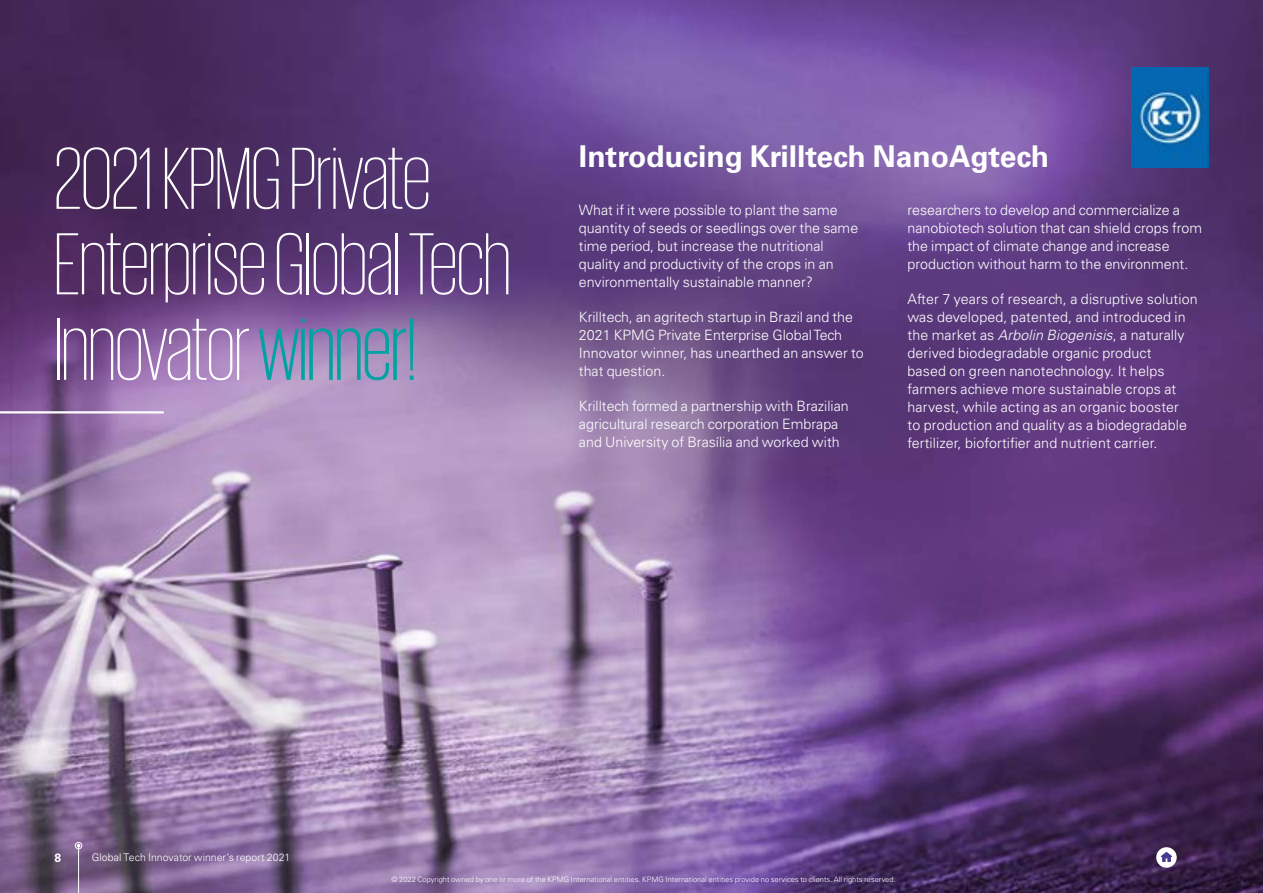
<style>
.page{position:relative;width:1263px;height:893px;background:#fff}
.page>*{position:absolute;margin:0;border:0;box-sizing:border-box;transform-origin:0 0}
.t1{font:200 90px/85.5px "KPMG";letter-spacing:-.01em;color:#fff}
.t2{font:700 30px "Univers LT Std";color:#fff}
.t3{font:300 14.25px/18px "Univers LT Std";color:#fff}
.t4{font:700 12px "Univers LT Std";color:#fff}
.t5{font:300 10.5px "Univers LT Std";letter-spacing:.005em;color:#fff}
.t6{font:300 7.5px "Univers LT Std";color:#fff}
.s1{font-weight:300;color:#00a3a1}
.s2{font-style:italic}
</style>
<div class="page">
<img style="left:0;top:0;width:1263px;height:893px">
<hr style="left:0;top:411px;width:164px;height:2px;background:#fff">
<img style="left:1132px;top:68px;width:77px;height:100px">
<hr style="left:78px;top:846px;width:1px;height:47px;background:#fff">
<div style="left:75px;top:842px;width:7px;height:7px;border:1px solid #fff;border-radius:50%"></div>
<svg style="left:1156px;top:847px;width:21px;height:21px"></svg>
<h1 class="t1" style="left:54px;top:134px;width:458px">2021 KPMG Private<br>Enterprise Global Tech<br>Innovator <span class="s1">winner!</span></h1>
<h2 class="t2" style="left:579px;top:139px;width:472px">Introducing Krilltech NanoAgtech</h2>
<p class="t3" style="left:579px;top:201px;width:260px">What if it were possible to plant the same</p>
<p class="t3" style="left:907px;top:201px;width:274px">researchers to develop and commercialize a</p>
<p class="t3" style="left:579px;top:219px;width:281px">quantity of seeds or seedlings over the same</p>
<p class="t3" style="left:907px;top:219px;width:296px">nanobiotech solution that can shield crops from</p>
<p class="t3" style="left:579px;top:237px;width:246px">time period, but increase the nutritional</p>
<p class="t3" style="left:907px;top:237px;width:264px">the impact of climate change and increase</p>
<p class="t3" style="left:579px;top:255px;width:256px">quality and productivity of the crops in an</p>
<p class="t3" style="left:907px;top:255px;width:282px">production without harm to the environment.</p>
<p class="t3" style="left:579px;top:273px;width:235px">environmentally sustainable manner?</p>
<p class="t3" style="left:907px;top:290px;width:292px">After 7 years of research, a disruptive solution</p>
<p class="t3" style="left:579px;top:308px;width:275px">Krilltech, an agritech startup in Brazil and the</p>
<p class="t3" style="left:907px;top:308px;width:280px">was developed, patented, and introduced in</p>
<p class="t3" style="left:579px;top:326px;width:264px">2021 KPMG Private Enterprise Global Tech</p>
<p class="t3" style="left:907px;top:326px;width:279px">the market as <span class="s2">Arbolin Biogenisis</span>, a naturally</p>
<p class="t3" style="left:579px;top:344px;width:286px">Innovator winner, has unearthed an answer to</p>
<p class="t3" style="left:907px;top:344px;width:246px">derived biodegradable organic product</p>
<p class="t3" style="left:579px;top:362px;width:88px">that question.</p>
<p class="t3" style="left:907px;top:362px;width:270px">based on green nanotechnology. It helps farmers achieve more sustainable crops at</p>
<p class="t3" style="left:579px;top:397px;width:271px">Krilltech formed a partnership with Brazilian</p>
<p class="t3" style="left:907px;top:398px;width:273px">harvest, while acting as an organic booster</p>
<p class="t3" style="left:579px;top:415px;width:261px">agricultural research corporation Embrapa</p>
<p class="t3" style="left:907px;top:416px;width:281px">to production and quality as a biodegradable</p>
<p class="t3" style="left:579px;top:433px;width:262px">and University of Brasília and worked with</p>
<p class="t3" style="left:907px;top:434px;width:252px">fertilizer, biofortifier and nutrient carrier.</p>
<p class="t4" style="left:55px;top:850px;width:8px">8</p>
<p class="t5" style="left:92px;top:851px;width:200px">Global Tech Innovator winner’s report 2021</p>
<p class="t6" style="left:392px;top:875px;width:506px">© 2022 Copyright owned by one or more of the KPMG International entities. KPMG International entities provide no services to clients. All rights reserved.</p>
</div>
